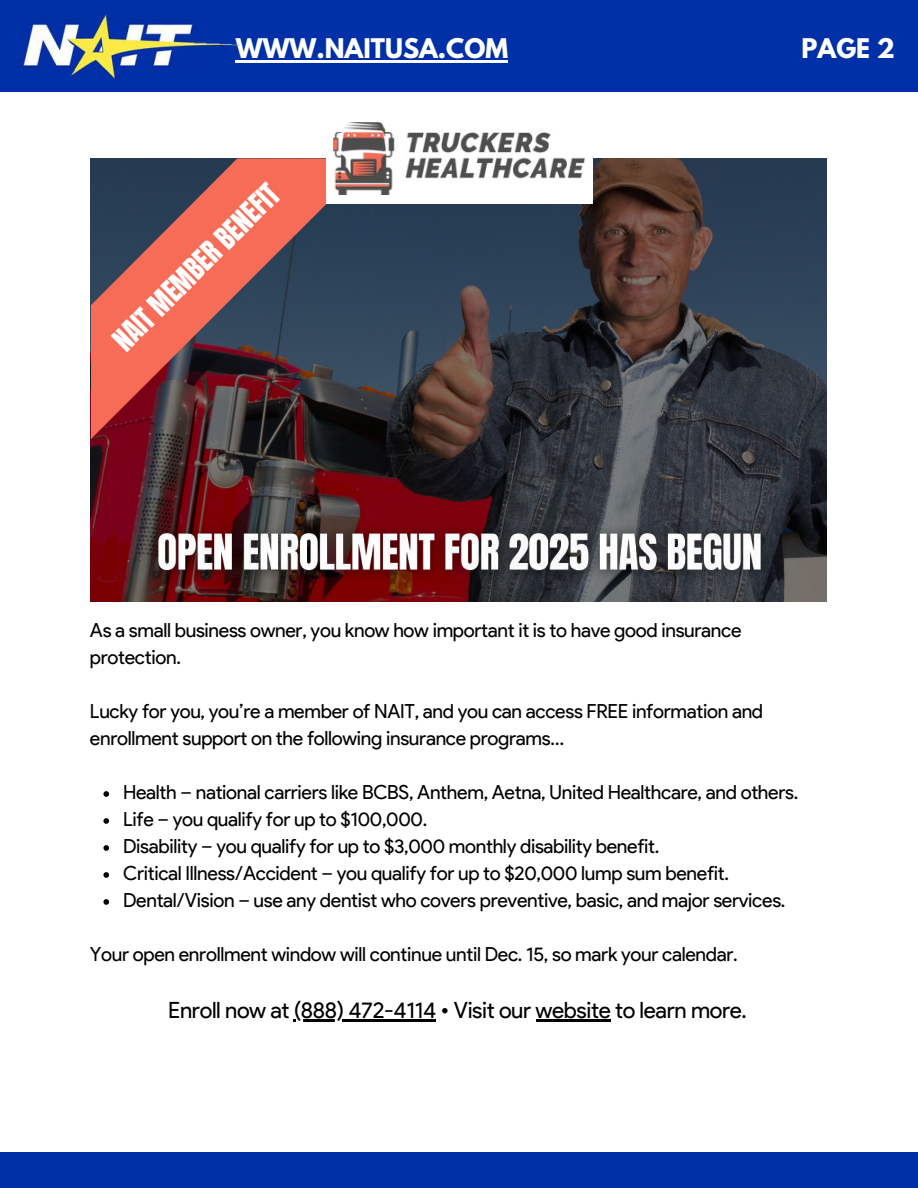
<style>
.page{position:relative;width:918px;height:1188px;background:#fff}
.page>*{position:absolute;margin:0;border:0;box-sizing:border-box;transform-origin:0 0}
.t1{font:27px "Anton";color:#fff}
.t2{font:700 24px "League Spartan";color:#fff}
.t3{font:22.5px "Product Sans";letter-spacing:-.015em;color:#000}
.t4{font:19.5px/27px "Product Sans";letter-spacing:-.015em;color:#000}
</style>
<div class="page">
<div style="left:0;top:0;width:918px;height:92px;background:#0030a7"></div>
<div style="left:0;top:1153px;width:918px;height:35px;background:#0030a7"></div>
<hr style="left:236px;top:60px;width:272px;height:2px;background:#fff">
<img style="left:19px;top:15px;width:231px;height:66px">
<svg style="left:91px;top:158px;width:735px;height:444px"></svg>
<svg style="left:91px;top:158px;width:281px;height:281px"></svg>
<svg style="left:100px;top:170px;width:194px;height:194px"></svg>
<div style="left:326px;top:113px;width:266px;height:91px;background:#fff"></div>
<img style="left:334px;top:123px;width:250px;height:72px">
<svg style="left:103px;top:791px;width:6px;height:6px"></svg>
<svg style="left:103px;top:818px;width:6px;height:6px"></svg>
<svg style="left:103px;top:845px;width:6px;height:6px"></svg>
<svg style="left:103px;top:872px;width:6px;height:6px"></svg>
<svg style="left:103px;top:899px;width:6px;height:6px"></svg>
<hr style="left:294px;top:1020px;width:142px;height:2px;background:#000">
<hr style="left:536px;top:1020px;width:74px;height:2px;background:#000">
<img style="left:140px;top:516px;width:641px;height:76px">
<p class="t2" style="left:236px;top:36px;width:274px">WWW.NAITUSA.COM</p>
<p class="t2" style="left:802px;top:36px;width:95px">PAGE 2</p>
<h1 class="t1" style="left:105px;top:331px;width:222px;rotate:-45deg">NAIT MEMBER BENEFIT</h1>
<p class="t4" style="left:90px;top:617px;width:653px">As a small business owner, you know how important it is to have good insurance protection.</p>
<p class="t4" style="left:90px;top:698px;width:675px">Lucky for you, you’re a member of NAIT, and you can access FREE information and enrollment support on the following insurance programs…</p>
<p class="t4" style="left:123px;top:779px;width:677px">Health – national carriers like BCBS, Anthem, Aetna, United Healthcare, and others.<br>Life – you qualify for up to $100,000.<br>Disability – you qualify for up to $3,000 monthly disability benefit.<br>Critical Illness/Accident – you qualify for up to $20,000 lump sum benefit.<br>Dental/Vision – use any dentist who covers preventive, basic, and major services.</p>
<p class="t4" style="left:90px;top:941px;width:649px">Your open enrollment window will continue until Dec. 15, so mark your calendar.</p>
<p class="t3" style="left:168px;top:997px;width:580px">Enroll now at (888) 472-4114 • Visit our website to learn more.</p>
</div>
